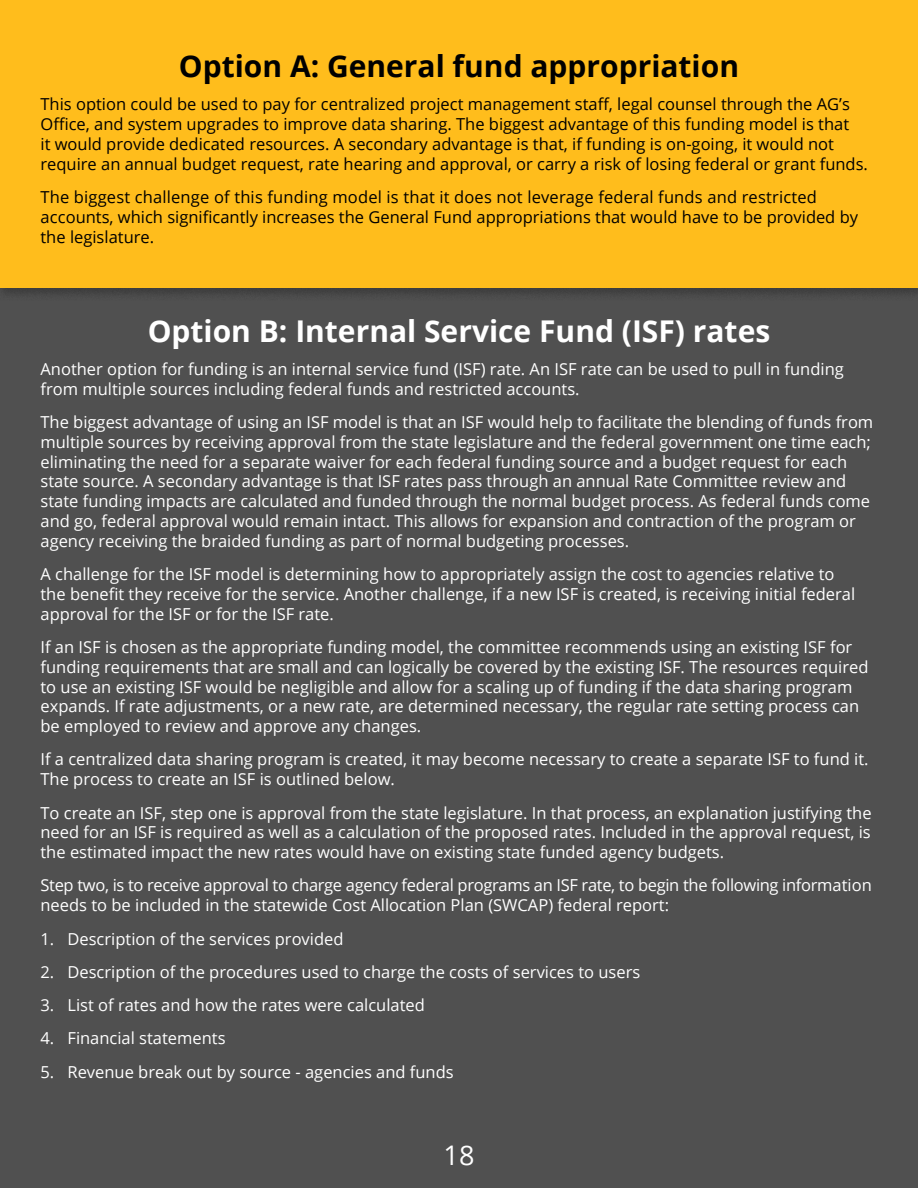
<style>
.page{position:relative;width:918px;height:1188px;background:#fff}
.page>*{position:absolute;margin:0;border:0;box-sizing:border-box;transform-origin:0 0}
.t1{font:700 30px "Open Sans";color:#fff}
.t2{font:700 30px "Open Sans";color:#000}
.t3{font:27px "Open Sans";color:#fff}
.t4{font:16.5px/19.8px "Open Sans";color:#fff}
.t5{font:16.5px/19.8px "Open Sans";color:#000}
.t6{font:16.5px/19.8px "Open Sans";letter-spacing:-.02em;color:#fff}
</style>
<div class="page">
<div style="left:0;top:257px;width:918px;height:931px;background:#505050"></div>
<div style="left:0;top:0;width:918px;height:301px;background:#000;opacity:.25"></div>
<div style="left:0;top:0;width:918px;height:287px;background:#ffbd1c"></div>
<h1 class="t2" style="left:179px;top:45px;width:562px">Option A: General fund appropriation</h1>
<p class="t5" style="left:40px;top:94px;width:829px">This option could be used to pay for centralized project management staff, legal counsel through the AG’s Office, and system upgrades to improve data sharing. The biggest advantage of this funding model is that<br>it would provide dedicated resources. A secondary advantage is that, if funding is on-going, it would not require an annual budget request, rate hearing and approval, or carry a risk of losing federal or grant funds.</p>
<p class="t5" style="left:40px;top:187px;width:819px">The biggest challenge of this funding model is that it does not leverage federal funds and restricted accounts, which significantly increases the General Fund appropriations that would have to be provided by the legislature.</p>
<h1 class="t1" style="left:148px;top:309px;width:624px">Option B: Internal Service Fund (ISF) rates</h1>
<p class="t4" style="left:40px;top:359px;width:805px">Another option for funding is an internal service fund (ISF) rate. An ISF rate can be used to pull in funding from multiple sources including federal funds and restricted accounts.</p>
<p class="t4" style="left:40px;top:412px;width:834px">The biggest advantage of using an ISF model is that an ISF would help to facilitate the blending of funds from multiple sources by receiving approval from the state legislature and the federal government one time each; eliminating the need for a separate waiver for each federal funding source and a budget request for each state source. A secondary advantage is that ISF rates pass through an annual Rate Committee review and state funding impacts are calculated and funded through the normal budget process. As federal funds come and go, federal approval would remain intact. This allows for expansion and contraction of the program or agency receiving the braided funding as part of normal budgeting processes.</p>
<p class="t4" style="left:40px;top:564px;width:816px">A challenge for the ISF model is determining how to appropriately assign the cost to agencies relative to the benefit they receive for the service. Another challenge, if a new ISF is created, is receiving initial federal approval for the ISF or for the ISF rate.</p>
<p class="t4" style="left:40px;top:637px;width:830px">If an ISF is chosen as the appropriate funding model, the committee recommends using an existing ISF for funding requirements that are small and can logically be covered by the existing ISF. The resources required to use an existing ISF would be negligible and allow for a scaling up of funding if the data sharing program expands. If rate adjustments, or a new rate, are determined necessary, the regular rate setting process can be employed to review and approve any changes.</p>
<p class="t4" style="left:40px;top:749px;width:830px">If a centralized data sharing program is created, it may become necessary to create a separate ISF to fund it.<br>The process to create an ISF is outlined below.</p>
<p class="t4" style="left:40px;top:802px;width:833px;text-align:justify">To create an ISF, step one is approval from the state legislature. In that process, an explanation justifying the need for an ISF is required as well as a calculation of the proposed rates. Included in the approval request, is the estimated impact the new rates would have on existing state funded agency budgets.</p>
<p class="t6" style="left:40px;top:875px;width:833px">Step two, is to receive approval to charge agency federal programs an ISF rate, to begin the following information needs to be included in the statewide Cost Allocation Plan (SWCAP) federal report:</p>
<p class="t4" style="left:40px;top:928px;width:305px">1. Description of the services provided</p>
<p class="t4" style="left:40px;top:962px;width:601px">2. Description of the procedures used to charge the costs of services to users</p>
<p class="t4" style="left:40px;top:995px;width:386px">3. List of rates and how the rates were calculated</p>
<p class="t4" style="left:40px;top:1028px;width:187px">4. Financial statements</p>
<p class="t4" style="left:40px;top:1061px;width:415px">5. Revenue break out by source - agencies and funds</p>
<h2 class="t3" style="left:444px;top:1136px;width:32px">18</h2>
</div>
